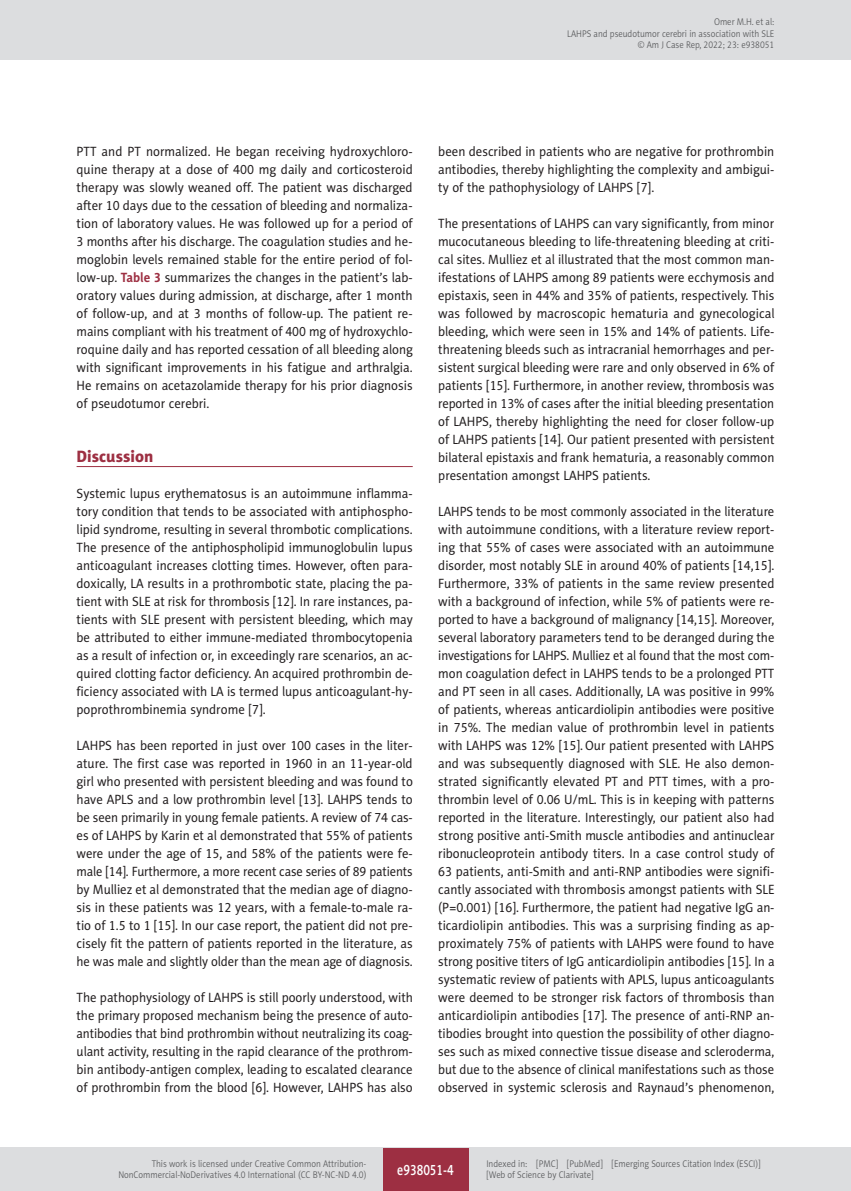
<style>
.page{position:relative;width:851px;height:1191px;background:#fff}
.page>*{position:absolute;margin:0;border:0;box-sizing:border-box;transform-origin:0 0}
.AJCR_Headline_1{font:16.5px "Naomi Sans EFN Heavy";color:#9d2f42}
.t1{font:15px "Naomi Sans EFN Medium";color:#fff;scale:.8 1}
.AJCR_Body{font:13.5px/18px "Naomi Sans EFN";color:#231f20;text-align:justify;scale:.95 1}
.AJCR_Body-2{font:13.5px/18px "Naomi Sans EFN";color:#231f20;text-align:justify;scale:.94 1}
.t2{font:9.75px/11.2px "Naomi Sans EFN Light";color:#57585a;text-align:right;scale:.9 1}
.s1{font-weight:700;color:#9d2f42}
</style>
<div class="page">
<hr style="left:77px;top:466px;width:335px;height:1px;background:#9d2f42">
<div style="left:0;top:0;width:850px;height:60px;background:#dcdddf"></div>
<hr style="left:850px;top:0;width:1px;height:60px;background:#dcdddf">
<div style="left:0;top:1148px;width:850px;height:43px;background:#dcdddf"></div>
<div style="left:383px;top:1147px;width:85px;height:43px;background:#9d2f42"></div>
<p class="t2" style="left:567px;top:16px;width:231px">Omer M.H. et al:<br>LAHPS and pseudotumor cerebri in association with SLE © Am J Case Rep, 2022; 23: e938051</p>
<p class="AJCR_Body" style="left:77px;top:142px;width:355px">PTT and PT normalized. He began receiving hydroxychloro&shy;quine therapy at a dose of 400 mg daily and corticosteroid therapy was slowly weaned off. The patient was discharged after 10 days due to the cessation of bleeding and normaliza&shy;tion of laboratory values. He was followed up for a period of 3 months after his discharge. The coagulation studies and he&shy;moglobin levels remained stable for the entire period of fol&shy;low-up. <span class="s1">Table 3</span> summarizes the changes in the patient’s lab&shy;oratory values during admission, at discharge, after 1 month of follow-up, and at 3 months of follow-up. The patient re&shy;mains compliant with his treatment of 400 mg of hydroxychlo&shy;roquine daily and has reported cessation of all bleeding along with significant improvements in his fatigue and arthralgia.<br>He remains on acetazolamide therapy for his prior diagnosis of pseudotumor cerebri.</p>
<p class="AJCR_Headline_1" style="left:77px;top:446px;width:78px">Discussion</p>
<p class="AJCR_Body" style="left:77px;top:484px;width:355px">Systemic lupus erythematosus is an autoimmune inflamma&shy;tory condition that tends to be associated with antiphospho&shy;lipid syndrome, resulting in several thrombotic complications.<br>The presence of the antiphospholipid immunoglobulin lupus anticoagulant increases clotting times. However, often para&shy;doxically, LA results in a prothrombotic state, placing the pa&shy;tient with SLE at risk for thrombosis [12]. In rare instances, pa&shy;tients with SLE present with persistent bleeding, which may be attributed to either immune-mediated thrombocytopenia as a result of infection or, in exceedingly rare scenarios, an ac&shy;quired clotting factor deficiency. An acquired prothrombin de&shy;ficiency associated with LA is termed lupus anticoagulant-hy&shy;poprothrombinemia syndrome [7].</p>
<p class="AJCR_Body" style="left:77px;top:736px;width:355px">LAHPS has been reported in just over 100 cases in the liter&shy;ature. The first case was reported in 1960 in an 11-year-old girl who presented with persistent bleeding and was found to have APLS and a low prothrombin level [13]. LAHPS tends to be seen primarily in young female patients. A review of 74 cas&shy;es of LAHPS by Karin et al demonstrated that 55% of patients were under the age of 15, and 58% of the patients were fe&shy;male [14]. Furthermore, a more recent case series of 89 patients by Mulliez et al demonstrated that the median age of diagno&shy;sis in these patients was 12 years, with a female-to-male ra&shy;tio of 1.5 to 1 [15]. In our case report, the patient did not pre&shy;cisely fit the pattern of patients reported in the literature, as he was male and slightly older than the mean age of diagnosis.</p>
<p class="AJCR_Body" style="left:77px;top:988px;width:355px">The pathophysiology of LAHPS is still poorly understood, with the primary proposed mechanism being the presence of auto&shy;antibodies that bind prothrombin without neutralizing its coag&shy;ulant activity, resulting in the rapid clearance of the prothrom&shy;bin antibody-antigen complex, leading to escalated clearance of prothrombin from the blood [6]. However, LAHPS has also</p>
<p class="AJCR_Body" style="left:438px;top:142px;width:355px">been described in patients who are negative for prothrombin antibodies, thereby highlighting the complexity and ambigui&shy;ty of the pathophysiology of LAHPS [7].</p>
<p class="AJCR_Body" style="left:438px;top:214px;width:355px">The presentations of LAHPS can vary significantly, from minor mucocutaneous bleeding to life-threatening bleeding at criti&shy;cal sites. Mulliez et al illustrated that the most common man&shy;ifestations of LAHPS among 89 patients were ecchymosis and epistaxis, seen in 44% and 35% of patients, respectively. This was followed by macroscopic hematuria and gynecological bleeding, which were seen in 15% and 14% of patients. Life&shy;threatening bleeds such as intracranial hemorrhages and per&shy;sistent surgical bleeding were rare and only observed in 6% of patients [15]. Furthermore, in another review, thrombosis was reported in 13% of cases after the initial bleeding presentation of LAHPS, thereby highlighting the need for closer follow-up of LAHPS patients [14]. Our patient presented with persistent bilateral epistaxis and frank hematuria, a reasonably common presentation amongst LAHPS patients.</p>
<p class="AJCR_Body-2" style="left:438px;top:502px;width:359px">LAHPS tends to be most commonly associated in the literature with autoimmune conditions, with a literature review report&shy;ing that 55% of cases were associated with an autoimmune disorder, most notably SLE in around 40% of patients [14,15].<br>Furthermore, 33% of patients in the same review presented with a background of infection, while 5% of patients were re&shy;ported to have a background of malignancy [14,15]. Moreover, several laboratory parameters tend to be deranged during the investigations for LAHPS. Mulliez et al found that the most com&shy;mon coagulation defect in LAHPS tends to be a prolonged PTT and PT seen in all cases. Additionally, LA was positive in 99% of patients, whereas anticardiolipin antibodies were positive in 75%. The median value of prothrombin level in patients with LAHPS was 12% [15]. Our patient presented with LAHPS and was subsequently diagnosed with SLE. He also demon&shy;strated significantly elevated PT and PTT times, with a pro&shy;thrombin level of 0.06 U/mL. This is in keeping with patterns reported in the literature. Interestingly, our patient also had strong positive anti-Smith muscle antibodies and antinuclear ribonucleoprotein antibody titers. In a case control study of 63 patients, anti-Smith and anti-RNP antibodies were signifi&shy;cantly associated with thrombosis amongst patients with SLE (P=0.001) [16]. Furthermore, the patient had negative IgG an&shy;ticardiolipin antibodies. This was a surprising finding as ap&shy;proximately 75% of patients with LAHPS were found to have strong positive titers of IgG anticardiolipin antibodies [15]. In a systematic review of patients with APLS, lupus anticoagulants were deemed to be stronger risk factors of thrombosis than anticardiolipin antibodies [17]. The presence of anti-RNP an&shy;tibodies brought into question the possibility of other diagno&shy;ses such as mixed connective tissue disease and scleroderma, but due to the absence of clinical manifestations such as those observed in systemic sclerosis and Raynaud’s phenomenon,</p>
<p class="t2" style="left:118px;top:1158px;width:277px">This work is licensed under Creative Common Attribution-<br>NonCommercial-NoDerivatives 4.0 International (CC BY-NC-ND 4.0)</p>
<p class="t1" style="left:397px;top:1160px;width:72px">e938051-4</p>
<p class="t2" style="left:486px;top:1158px;width:306px;text-align:left">Indexed in: [PMC] [PubMed] [Emerging Sources Citation Index (ESCI)] [Web of Science by Clarivate]</p>
</div>
